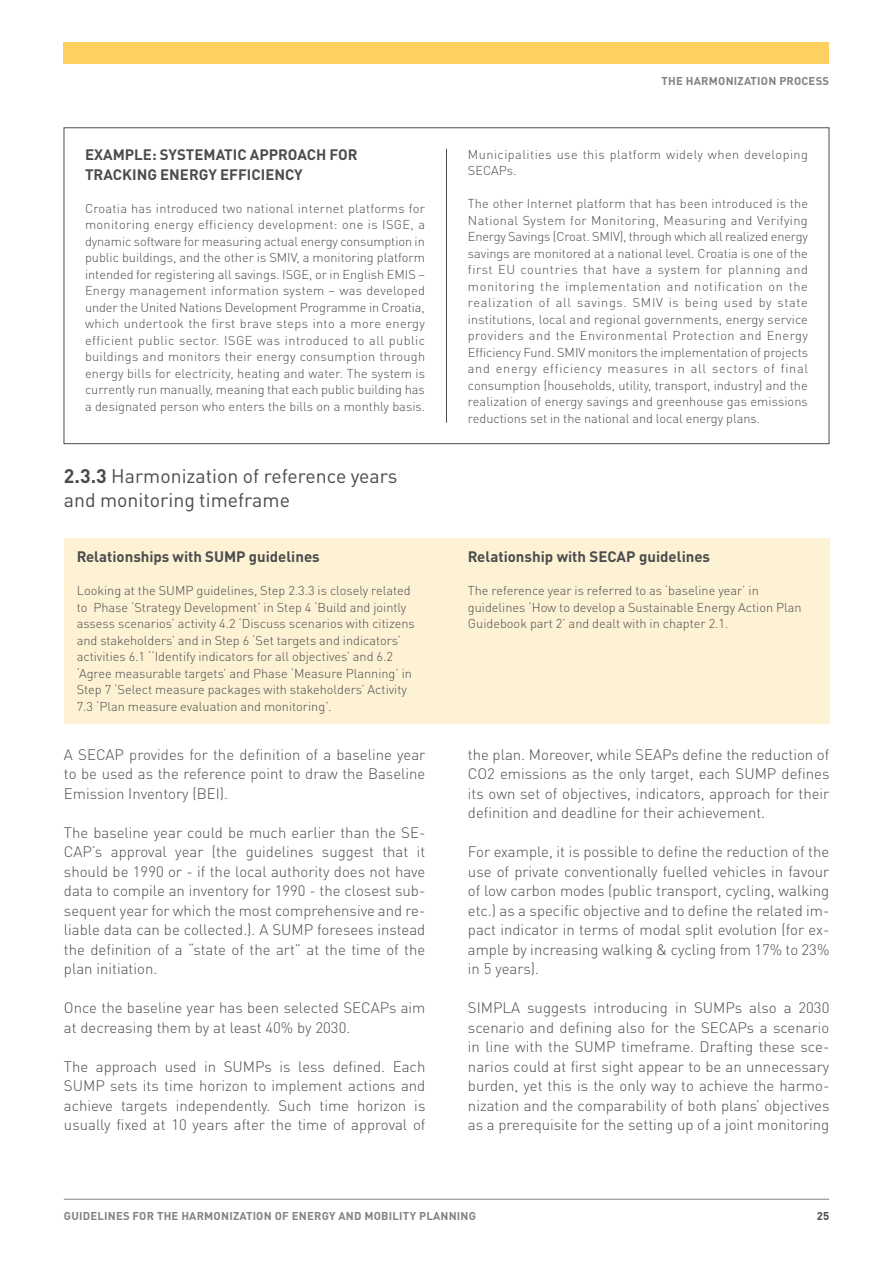
<style>
.page{position:relative;width:893px;height:1263px;background:#fff}
.page>*{position:absolute;margin:0;border:0;box-sizing:border-box;transform-origin:0 0}
.t1{font:19.5px/24px "DIN Pro";color:#4b4c4d}
.t2{font:300 15px/19.5px "DIN Pro";color:#4b4c4d;text-align:justify}
.t3{font:700 15px/19.5px "DIN Pro";color:#4b4c4d}
.t4{font:300 12.75px/16.5px "DIN Pro";color:#4b4c4d;text-align:justify}
.t5{font:300 12.75px/16.5px "DIN Pro";letter-spacing:.035em;color:#4b4c4d}
.t6{font:700 11.25px "DIN Pro";letter-spacing:.02em;color:#808285}
.t7{font:700 11.25px "DIN Pro";color:#4b4c4d}
.s1{font-weight:700}
</style>
<div class="page">
<hr style="left:64px;top:1199px;width:765px;height:1px;background:#808285">
<div style="left:64px;top:43px;width:765px;height:21px;background:#fed060"></div>
<hr style="left:446px;top:149px;width:1px;height:274px;background:#4b4c4d">
<div style="left:64px;top:538px;width:383px;height:185px;background:#fef2d4"></div>
<div style="left:447px;top:538px;width:382px;height:185px;background:#fef2d4"></div>
<p class="t3" style="left:85px;top:143px;width:274px">EXAMPLE: SYSTEMATIC APPROACH FOR<br>TRACKING ENERGY EFFICIENCY</p>
<p class="t4" style="left:85px;top:199px;width:342px">Croatia has introduced two national internet platforms for monitoring energy efficiency development: one is ISGE, a dynamic software for measuring actual energy consumption in public buildings, and the other is SMIV, a monitoring platform intended for registering all savings. ISGE, or in English EMIS – Energy management information system – was developed under the United Nations Development Programme in Croatia, which undertook the first brave steps into a more energy efficient public sector. ISGE was introduced to all public buildings and monitors their energy consumption through energy bills for electricity, heating and water. The system is currently run manually, meaning that each public building has a designated person who enters the bills on a monthly basis.</p>
<p class="t1" style="left:64px;top:462px;width:335px"><span class="s1">2.3.3</span> Harmonization of reference years and monitoring timeframe</p>
<p class="t3" style="left:77px;top:545px;width:245px">Relationships with SUMP guidelines</p>
<p class="t4" style="left:77px;top:581px;width:340px;text-align:left">Looking at the SUMP guidelines, Step 2.3.3 is closely related to Phase ‘Strategy Development’ in Step 4 ‘Build and jointly assess scenarios’ activity 4.2 ‘Discuss scenarios with citizens and stakeholders’ and in Step 6 ‘Set targets and indicators’ activities 6.1 ‘‘Identify indicators for all objectives’ and 6.2 ‘Agree measurable targets’ and Phase ‘Measure Planning’ in Step 7 ‘Select measure packages with stakeholders’ Activity 7.3 ‘Plan measure evaluation and monitoring’.</p>
<p class="t2" style="left:64px;top:743px;width:363px">A SECAP provides for the definition of a baseline year to be used as the reference point to draw the Baseline Emission Inventory (BEI).</p>
<p class="t2" style="left:64px;top:821px;width:363px">The baseline year could be much earlier than the SE-CAP’s approval year (the guidelines suggest that it should be 1990 or - if the local authority does not have data to compile an inventory for 1990 - the closest sub&shy;sequent year for which the most comprehensive and re&shy;liable data can be collected.). A SUMP foresees instead the definition of a “state of the art” at the time of the plan initiation.</p>
<p class="t2" style="left:64px;top:997px;width:363px">Once the baseline year has been selected SECAPs aim at decreasing them by at least 40% by 2030.</p>
<p class="t2" style="left:64px;top:1055px;width:363px">The approach used in SUMPs is less defined. Each SUMP sets its time horizon to implement actions and achieve targets independently. Such time horizon is usually fixed at 10 years after the time of approval of</p>
<p class="t6" style="left:662px;top:72px;width:169px">THE HARMONIZATION PROCESS</p>
<p class="t5" style="left:468px;top:145px;width:342px">Municipalities use this platform widely when developing<br>SECAPs.</p>
<p class="t4" style="left:468px;top:194px;width:342px">The other Internet platform that has been introduced is the National System for Monitoring, Measuring and Verifying Energy Savings (Croat. SMIV), through which all realized energy savings are monitored at a national level. Croatia is one of the first EU countries that have a system for planning and monitoring the implementation and notification on the realization of all savings. SMIV is being used by state institutions, local and regional governments, energy service providers and the Environmental Protection and Energy Efficiency Fund. SMIV monitors the implementation of projects and energy efficiency measures in all sectors of final consumption (households, utility, transport, industry) and the realization of energy savings and greenhouse gas emissions reductions set in the national and local energy plans.</p>
<p class="t3" style="left:468px;top:545px;width:244px">Relationship with SECAP guidelines</p>
<p class="t4" style="left:468px;top:581px;width:335px;text-align:left">The reference year is referred to as ‘baseline year’ in guidelines ‘How to develop a Sustainable Energy Action Plan<br>Guidebook part 2’ and dealt with in chapter 2.1.</p>
<p class="t2" style="left:468px;top:743px;width:363px">the plan. Moreover, while SEAPs define the reduction of CO2 emissions as the only target, each SUMP defines its own set of objectives, indicators, approach for their definition and deadline for their achievement.</p>
<p class="t2" style="left:468px;top:841px;width:363px">For example, it is possible to define the reduction of the use of private conventionally fuelled vehicles in favour of low carbon modes (public transport, cycling, walking etc.) as a specific objective and to define the related im&shy;pact indicator in terms of modal split evolution (for ex&shy;ample by increasing walking &amp; cycling from 17% to 23% in 5 years).</p>
<p class="t2" style="left:468px;top:997px;width:363px">SIMPLA suggests introducing in SUMPs also a 2030 scenario and defining also for the SECAPs a scenario in line with the SUMP timeframe. Drafting these sce&shy;narios could at first sight appear to be an unnecessary burden, yet this is the only way to achieve the harmo&shy;nization and the comparability of both plans’ objectives as a prerequisite for the setting up of a joint monitoring</p>
<p class="t6" style="left:64px;top:1207px;width:414px">GUIDELINES FOR THE HARMONIZATION OF ENERGY AND MOBILITY PLANNING</p>
<p class="t7" style="left:817px;top:1207px;width:14px">25</p>
</div>
